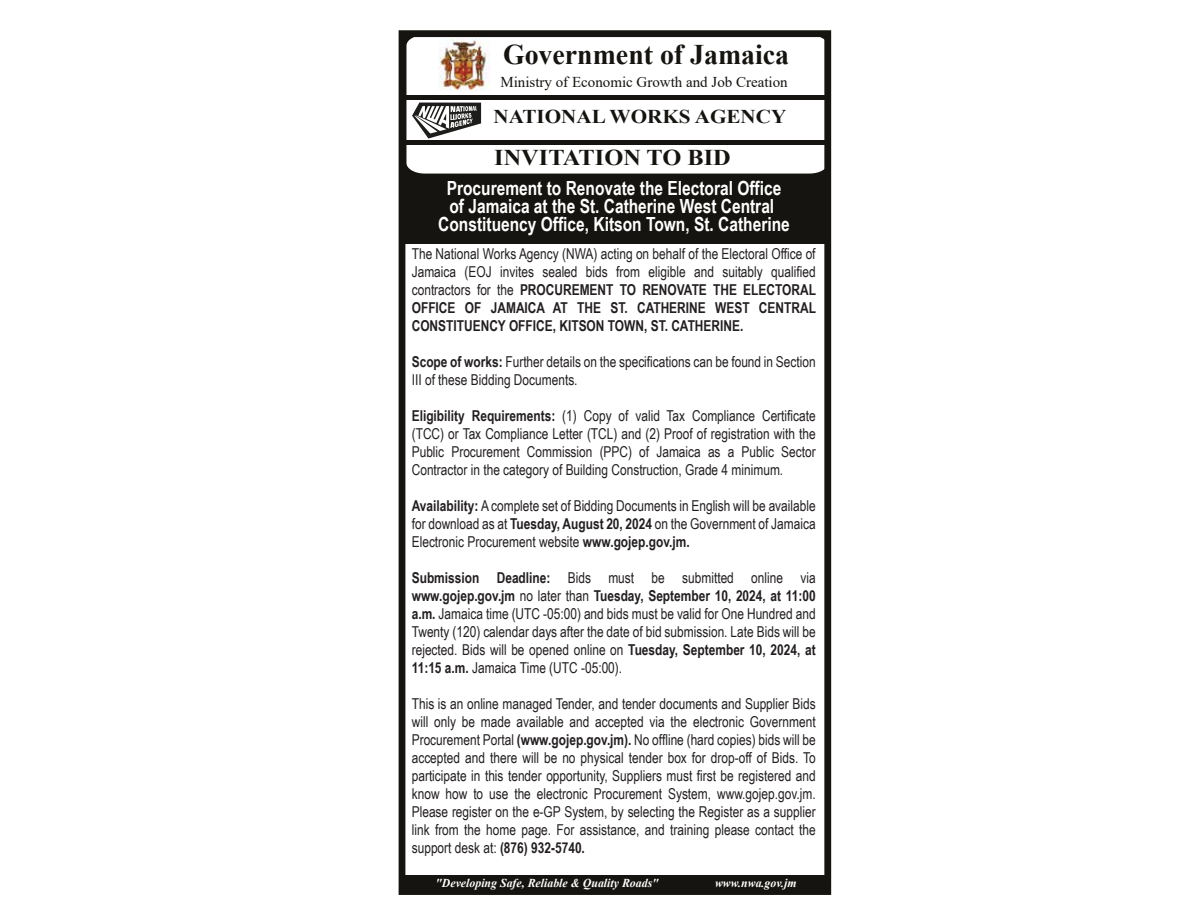
<style>
.page{position:relative;width:1188px;height:918px;background:#fff}
.page>*{position:absolute;margin:0;border:0;box-sizing:border-box;transform-origin:0 0}
.t1{font:700 28.5px "Times New Roman";color:#151410}
.t2{font:700 22.5px "Times New Roman";color:#151410;scale:1.08 1}
.t3{font:700 19.5px/18px "Arial Narrow";color:#fff;text-align:center}
.t4{font:700 19.5px "Times New Roman";color:#151410;scale:1.08 1}
.t5{font:15px/18px "Arial Narrow";color:#231f20;text-align:justify}
.t6{font:15px "Times New Roman";color:#151410}
.t7{font:italic 700 12.15px "Times New Roman";color:#fff}
.s1{font-weight:700}
</style>
<div class="page">
<div style="left:402px;top:876px;width:426px;height:13px;background:#151410"></div>
<div style="left:402px;top:34px;width:426px;height:210px;background:#151410"></div>
<div style="left:407px;top:38px;width:416px;height:136px;background:#fff"></div>
<img style="left:439px;top:39px;width:52px;height:51px">
<div style="left:403px;top:140px;width:425px;height:5px;background:#151410"></div>
<div style="left:402px;top:95px;width:426px;height:5px;background:#151410"></div>
<div style="left:399px;top:30px;width:432px;height:865px;border:7px solid #151410"></div>
<svg style="left:412px;top:103px;width:69px;height:36px"></svg>
<h1 class="t1" style="left:503px;top:34px;width:288px">Government of Jamaica</h1>
<p class="t6" style="left:500px;top:71px;width:289px">Ministry of Economic Growth and Job Creation</p>
<h3 class="t4" style="left:494px;top:103px;width:273px">NATIONAL WORKS AGENCY</h3>
<h2 class="t2" style="left:494px;top:141px;width:221px">INVITATION TO BID</h2>
<h3 class="t3" style="left:438px;top:178px;width:353px">Procurement to Renovate the Electoral Office of Jamaica at the St. Catherine West Central<br>Constituency Office, Kitson Town, St. Catherine</h3>
<p class="t5" style="left:412px;top:244px;width:406px">The National Works Agency (NWA) acting on behalf of the Electoral Office of Jamaica (EOJ invites sealed bids from eligible and suitably qualified contractors for the <span class="s1">PROCUREMENT TO RENOVATE THE ELECTORAL OFFICE OF JAMAICA AT THE ST. CATHERINE WEST CENTRAL CONSTITUENCY OFFICE, KITSON TOWN, ST. CATHERINE.</span></p>
<p class="t5" style="left:412px;top:352px;width:406px"><span class="s1">Scope of works:</span> Further details on the specifications can be found in Section<br>III of these Bidding Documents.</p>
<p class="t5" style="left:412px;top:406px;width:406px"><span class="s1">Eligibility Requirements:</span> (1) Copy of valid Tax Compliance Certificate (TCC) or Tax Compliance Letter (TCL) and (2) Proof of registration with the Public Procurement Commission (PPC) of Jamaica as a Public Sector Contractor in the category of Building Construction, Grade 4 minimum.</p>
<p class="t5" style="left:412px;top:496px;width:406px"><span class="s1">Availability:</span> A complete set of Bidding Documents in English will be available for download as at <span class="s1">Tuesday, August 20, 2024</span> on the Government of Jamaica Electronic Procurement website <span class="s1">www.gojep.gov.jm.</span></p>
<p class="t5" style="left:412px;top:568px;width:406px"><span class="s1">Submission Deadline:</span> Bids must be submitted online via <span class="s1">www.gojep.gov.jm</span> no later than <span class="s1">Tuesday, September 10, 2024, at 11:00 a.m.</span> Jamaica time (UTC -05:00) and bids must be valid for One Hundred and Twenty (120) calendar days after the date of bid submission. Late Bids will be rejected. Bids will be opened online on <span class="s1">Tuesday, September 10, 2024, at 11:15 a.m.</span> Jamaica Time (UTC -05:00).</p>
<p class="t5" style="left:412px;top:694px;width:406px">This is an online managed Tender, and tender documents and Supplier Bids will only be made available and accepted via the electronic Government Procurement Portal <span class="s1">(www.gojep.gov.jm).</span> No offline (hard copies) bids will be accepted and there will be no physical tender box for drop-off of Bids. To participate in this tender opportunity, Suppliers must first be registered and know how to use the electronic Procurement System, www.gojep.gov.jm.<br>Please register on the e-GP System, by selecting the Register as a supplier link from the home page. For assistance, and training please contact the support desk at: <span class="s1">(876) 932-5740.</span></p>
<p class="t7" style="left:435px;top:875px;width:225px">"Developing Safe, Reliable &amp; Quality Roads"</p>
<p class="t7" style="left:715px;top:875px;width:83px">www.nwa.gov.jm</p>
</div>
